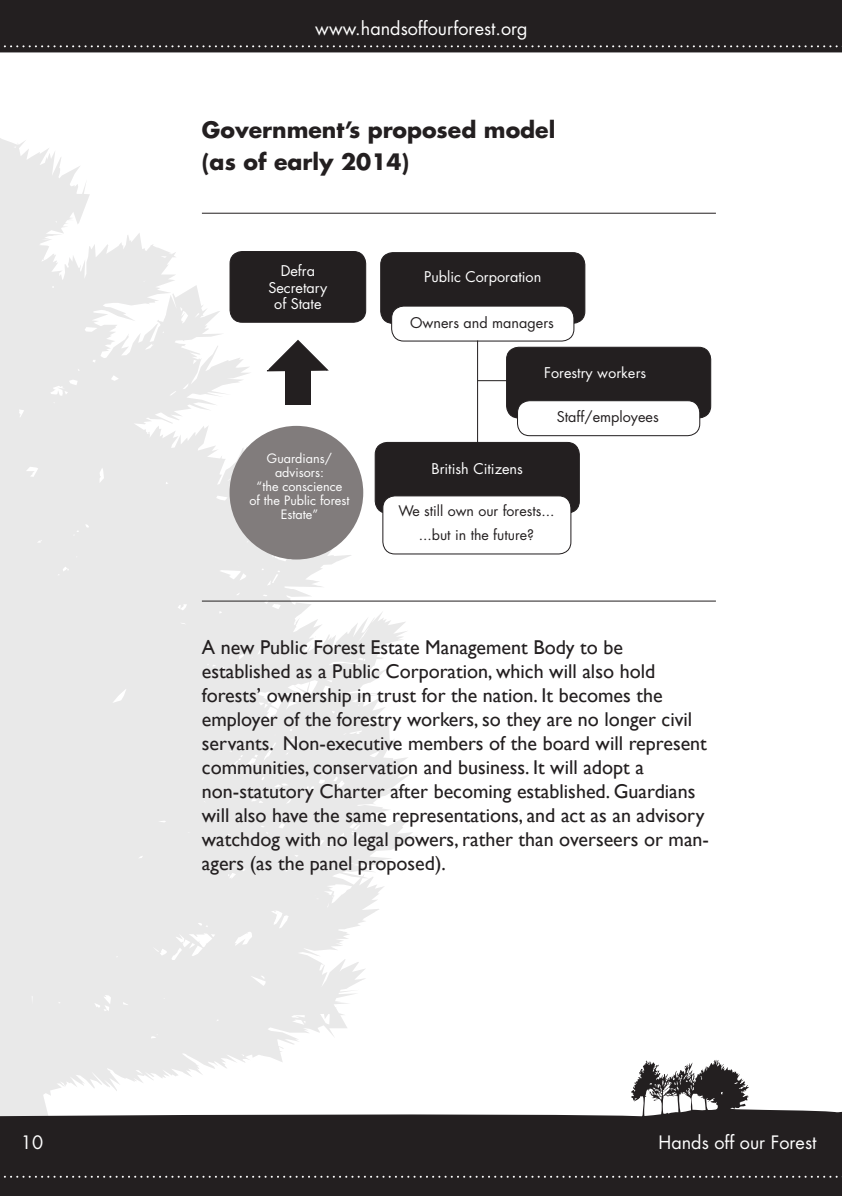
<style>
.page{position:relative;width:842px;height:1196px;background:#fff}
.page>*{position:absolute;margin:0;border:0;box-sizing:border-box;transform-origin:0 0}
.Paragraph_Style_1{font:700 22px/32px "Futura Std";color:#231f20}
.Paragraph_Style_1-2{font:20px/24px "Gill Sans";color:#231f20}
.t1{font:18px "Futura Std";color:#fff}
.t2{font:14.4px/16.2px "Futura Std";color:#fff;text-align:center}
.t3{font:14.4px "Futura Std";color:#231f20}
.t4{font:14.2px/24px "Futura Std";color:#231f20;text-align:center}
.t5{font:12.6px/14px "Futura Std";color:#fff;text-align:center}
.s1{font-family:"Futura PT";font-size:16px}
</style>
<div class="page">
<svg style="left:0;top:138px;width:419px;height:921px;fill:#e9e9e9"></svg>
<div style="left:0;top:0;width:841px;height:52px;background:#231f20"></div>
<svg style="left:0;top:45px;width:842px;height:2px;background:#535051"></svg>
<svg style="left:0;top:1059px;width:449px;height:137px;fill:#231f20"></svg>
<svg style="left:449px;top:1060px;width:392px;height:136px;fill:#231f20"></svg>
<svg style="left:0;top:1175px;width:842px;height:2px;background:#464344"></svg>
<hr style="left:202px;top:213px;width:513px;height:1px;background:#231f20">
<hr style="left:202px;top:600px;width:513px;height:1px;background:#231f20">
<div style="left:380px;top:253px;width:204px;height:70px;background:#231f20;border-radius:12px"></div>
<div style="left:380px;top:252px;width:205px;height:72px;border:1px solid #231f20;border-radius:12px"></div>
<div style="left:230px;top:251px;width:135px;height:71px;background:#231f20;border-radius:12px"></div>
<div style="left:229px;top:251px;width:137px;height:72px;border:1px solid #231f20;border-radius:12px"></div>
<div style="left:506px;top:347px;width:204px;height:71px;background:#231f20;border-radius:12px"></div>
<div style="left:506px;top:347px;width:205px;height:71px;border:1px solid #231f20;border-radius:12px"></div>
<div style="left:375px;top:442px;width:204px;height:71px;background:#231f20;border-radius:12px"></div>
<div style="left:374px;top:442px;width:205px;height:72px;border:1px solid #231f20;border-radius:12px"></div>
<div style="left:391px;top:306px;width:182px;height:35px;background:#fff;border-radius:12px"></div>
<div style="left:391px;top:306px;width:183px;height:35px;border:1px solid #231f20;border-radius:12px"></div>
<div style="left:517px;top:401px;width:182px;height:35px;background:#fff;border-radius:12px"></div>
<div style="left:517px;top:400px;width:183px;height:36px;border:1px solid #231f20;border-radius:12px"></div>
<div style="left:383px;top:496px;width:187px;height:58px;background:#fff;border-radius:12px"></div>
<div style="left:382px;top:495px;width:189px;height:59px;border:1px solid #231f20;border-radius:12px"></div>
<div style="left:229px;top:426px;width:134px;height:133px;background:#817c7c;border-radius:50%"></div>
<hr style="left:477px;top:340px;width:1px;height:107px;background:#231f20">
<hr style="left:477px;top:380px;width:97px;height:1px;background:#231f20">
<div style="left:285px;top:368px;width:25px;height:37px;background:#231f20"></div>
<svg style="left:265px;top:339px;width:65px;height:33px"></svg>
<svg style="left:837px;top:0;width:5px;height:3px"></svg>
<svg style="left:837px;top:1191px;width:5px;height:5px"></svg>
<p class="t1" style="left:315px;top:17px;width:214px">www.handsoffourforest.org</p>
<p class="Paragraph_Style_1" style="left:202px;top:114px;width:355px">Government’s proposed model (as of early 2014)</p>
<p class="t2" style="left:268px;top:263px;width:61px">Defra<br>Secretary of State</p>
<p class="t5" style="left:249px;top:451px;width:101px">Guardians/ advisors:<br>“the conscience<br>of the Public forest<br>Estate”</p>
<p class="t2" style="left:424px;top:269px;width:118px">Public Corporation</p>
<p class="t3" style="left:410px;top:313px;width:145px">Owners and managers</p>
<p class="t2" style="left:544px;top:365px;width:103px">Forestry <span class="s1">workers</span></p>
<p class="t2" style="left:431px;top:460px;width:93px">British Citizens</p>
<p class="t3" style="left:556px;top:408px;width:103px">Staff/employees</p>
<p class="t4" style="left:398px;top:498px;width:158px">We still own our forests... ...but in the future?</p>
<p class="Paragraph_Style_1-2" style="left:202px;top:635px;width:508px">A new Public Forest Estate Management Body to be established as a Public Corporation, which will also hold forests’ ownership in trust for the nation. It becomes the employer of the forestry workers, so they are no longer civil servants. Non-executive members of the board will represent communities, conservation and business. It will adopt a non-statutory Charter after becoming established. Guardians will also have the same representations, and act as an advisory watchdog with no legal powers, rather than overseers or man&shy;agers (as the panel proposed).</p>
<p class="t1" style="left:21px;top:1131px;width:24px">10</p>
<p class="t1" style="left:658px;top:1131px;width:159px">Hands off our Forest</p>
</div>
